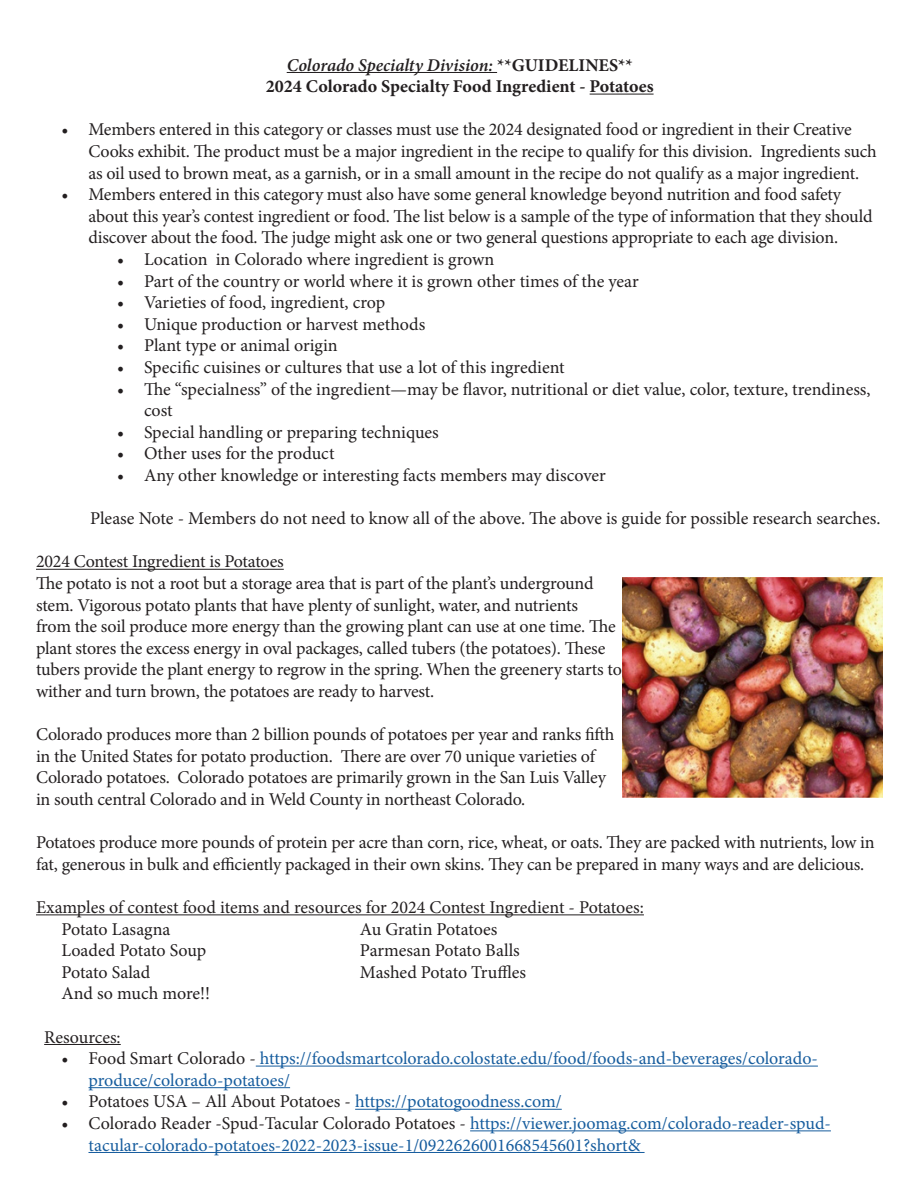
<style>
.page{position:relative;width:918px;height:1188px;background:#fff}
.page>*{position:absolute;margin:0;border:0;box-sizing:border-box;transform-origin:0 0}
.t1{font:18px/21.6px "Minion Pro";letter-spacing:-.01em;color:#231f20}
.t2{font:18px/21.6px "Minion Pro";color:#175d9e}
.t3{font:700 18px "Minion Pro";color:#231f20}
.t4{font:italic 600 18px "Minion Pro";color:#231f20}
.s1{font-weight:700;font-style:normal}
.s2{color:#231f20}
.s3{color:#175d9e}
</style>
<div class="page">
<hr style="left:287px;top:72px;width:210px;height:1px;background:#231f20">
<hr style="left:590px;top:94px;width:64px;height:1px;background:#231f20">
<hr style="left:36px;top:569px;width:248px;height:1px;background:#231f20">
<hr style="left:36px;top:914px;width:608px;height:1px;background:#231f20">
<hr style="left:44px;top:1044px;width:77px;height:1px;background:#231f20">
<hr style="left:256px;top:1066px;width:562px;height:1px;background:#175d9e">
<hr style="left:88px;top:1087px;width:202px;height:1px;background:#175d9e">
<hr style="left:355px;top:1109px;width:207px;height:1px;background:#175d9e">
<hr style="left:470px;top:1130px;width:361px;height:1px;background:#175d9e">
<hr style="left:88px;top:1152px;width:557px;height:1px;background:#175d9e">
<img style="left:623px;top:578px;width:259px;height:219px">
<p class="t4" style="left:287px;top:52px;width:348px">Colorado Specialty Division: <span class="s1">**GUIDELINES**</span></p>
<p class="t3" style="left:266px;top:74px;width:389px">2024 Colorado Specialty Food Ingredient - Potatoes</p>
<p class="t1" style="left:88px;top:119px;width:790px;text-indent:-27px">• Members entered in this category or classes must use the 2024 designated food or ingredient in their Creative<br>Cooks exhibit. The product must be a major ingredient in the recipe to qualify for this division. Ingredients such as oil used to brown meat, as a garnish, or in a small amount in the recipe do not qualify as a major ingredient.</p>
<p class="t1" style="left:88px;top:184px;width:786px;text-indent:-27px">• Members entered in this category must also have some general knowledge beyond nutrition and food safety about this year’s contest ingredient or food. The list below is a sample of the type of information that they should discover about the food. The judge might ask one or two general questions appropriate to each age division.</p>
<p class="t1" style="left:117px;top:249px;width:379px">• Location in Colorado where ingredient is grown</p>
<p class="t1" style="left:117px;top:270px;width:523px">• Part of the country or world where it is grown other times of the year</p>
<p class="t1" style="left:117px;top:292px;width:270px">• Varieties of food, ingredient, crop</p>
<p class="t1" style="left:117px;top:313px;width:310px">• Unique production or harvest methods</p>
<p class="t1" style="left:117px;top:335px;width:222px">• Plant type or animal origin</p>
<p class="t1" style="left:117px;top:357px;width:449px">• Specific cuisines or cultures that use a lot of this ingredient</p>
<p class="t1" style="left:144px;top:378px;width:728px;text-indent:-27px">• The “specialness” of the ingredient—may be flavor, nutritional or diet value, color, texture, trendiness, cost</p>
<p class="t1" style="left:117px;top:421px;width:323px">• Special handling or preparing techniques</p>
<p class="t1" style="left:117px;top:443px;width:219px">• Other uses for the product</p>
<p class="t1" style="left:117px;top:465px;width:490px">• Any other knowledge or interesting facts members may discover</p>
<p class="t1" style="left:90px;top:508px;width:792px">Please Note - Members do not need to know all of the above. The above is guide for possible research searches.</p>
<p class="t1" style="left:36px;top:551px;width:249px">2024 Contest Ingredient is Potatoes</p>
<p class="t1" style="left:36px;top:573px;width:587px">The potato is not a root but a storage area that is part of the plant’s underground stem. Vigorous potato plants that have plenty of sunlight, water, and nutrients<br>from the soil produce more energy than the growing plant can use at one time. The plant stores the excess energy in oval packages, called tubers (the potatoes). These tubers provide the plant energy to regrow in the spring. When the greenery starts to wither and turn brown, the potatoes are ready to harvest.</p>
<p class="t1" style="left:36px;top:724px;width:580px">Colorado produces more than 2 billion pounds of potatoes per year and ranks fifth in the United States for potato production. There are over 70 unique varieties of Colorado potatoes. Colorado potatoes are primarily grown in the San Luis Valley in south central Colorado and in Weld County in northeast Colorado.</p>
<p class="t1" style="left:36px;top:832px;width:840px">Potatoes produce more pounds of protein per acre than corn, rice, wheat, or oats. They are packed with nutrients, low in fat, generous in bulk and efficiently packaged in their own skins. They can be prepared in many ways and are delicious.</p>
<p class="t1" style="left:36px;top:897px;width:609px">Examples of contest food items and resources for 2024 Contest Ingredient - Potatoes:</p>
<p class="t1" style="left:62px;top:918px;width:110px">Potato Lasagna</p>
<p class="t1" style="left:360px;top:918px;width:139px">Au Gratin Potatoes</p>
<p class="t1" style="left:62px;top:940px;width:146px">Loaded Potato Soup</p>
<p class="t1" style="left:360px;top:940px;width:161px">Parmesan Potato Balls</p>
<p class="t1" style="left:62px;top:961px;width:90px">Potato Salad</p>
<p class="t1" style="left:360px;top:961px;width:168px">Mashed Potato Truffles</p>
<p class="t1" style="left:62px;top:983px;width:150px">And so much more!!</p>
<p class="t1" style="left:44px;top:1026px;width:78px">Resources:</p>
<p class="t2" style="left:88px;top:1048px;width:731px;text-indent:-27px"><span class="s2">• Food Smart Colorado -</span> https://foodsmartcolorado.colostate.edu/food/foods-and-beverages/colorado&shy;produce/colorado-potatoes/</p>
<p class="t1" style="left:62px;top:1091px;width:502px">• Potatoes USA – All About Potatoes - <span class="s3">https://potatogoodness.com/</span></p>
<p class="t2" style="left:88px;top:1113px;width:744px;text-indent:-27px"><span class="s2">• Colorado Reader -Spud-Tacular Colorado Potatoes -</span> https://viewer.joomag.com/colorado-reader-spud&shy;tacular-colorado-potatoes-2022-2023-issue-1/0922626001668545601?short&amp;</p>
</div>
